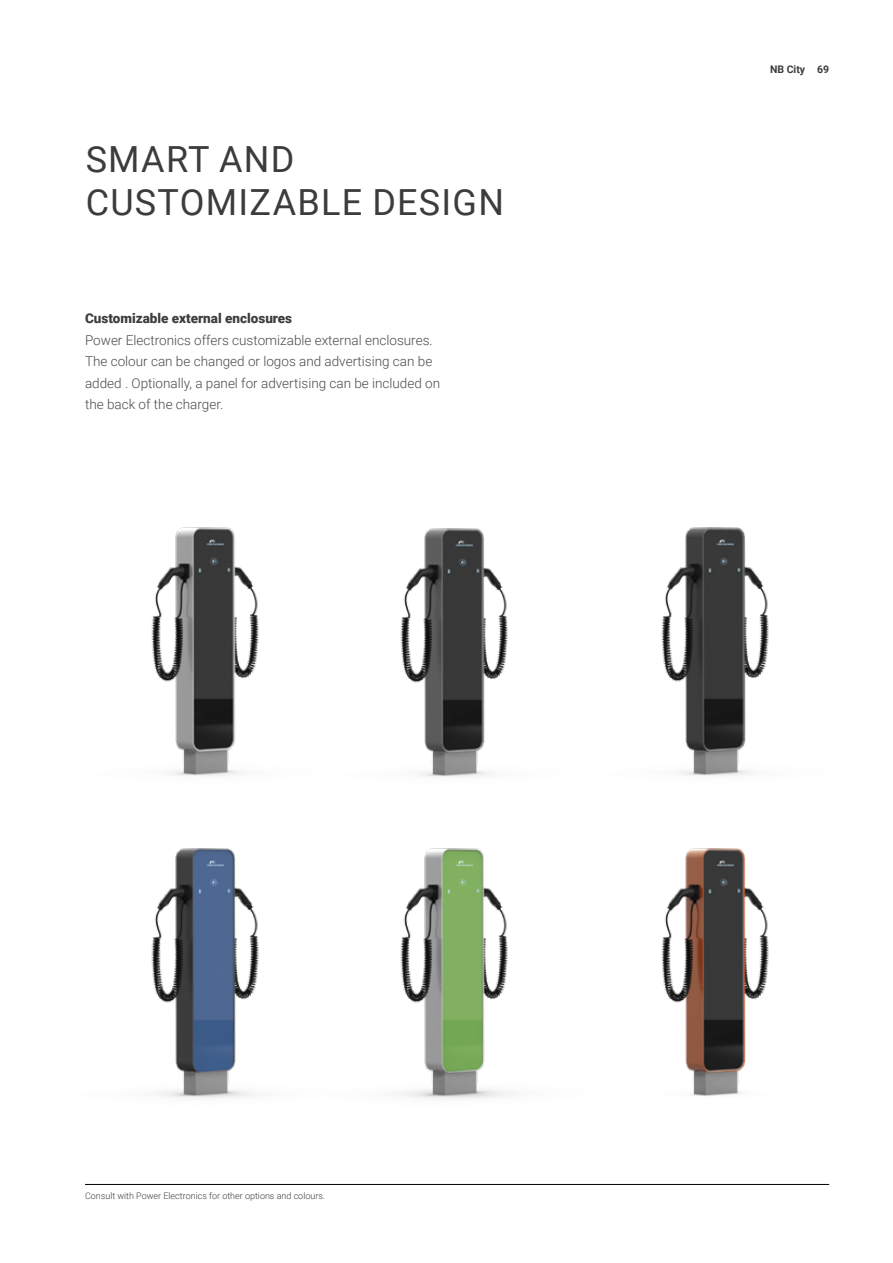
<style>
.page{position:relative;width:893px;height:1263px;background:#fff}
.page>*{position:absolute;margin:0;border:0;box-sizing:border-box;transform-origin:0 0}
.t1{font:36px/43.5px "Roboto";letter-spacing:.035em;color:#3c3c3b}
.t2{font:300 13.5px/21.6px "Roboto";color:#4a4a49}
.t3{font:900 13.5px "Roboto";color:#3c3c3b}
.t4{font:700 10.5px "Roboto";color:#3c3c3b}
.t5{font:300 9px "Roboto";color:#3c3c3b}
</style>
<div class="page">
<hr style="left:85px;top:1184px;width:744px;height:1px;background:#000">
<img style="left:400px;top:528px;width:108px;height:249px">
<img style="left:395px;top:848px;width:120px;height:251px">
<img style="left:151px;top:527px;width:108px;height:249px">
<img style="left:151px;top:848px;width:108px;height:250px">
<img style="left:661px;top:527px;width:108px;height:249px">
<img style="left:661px;top:848px;width:108px;height:248px">
<h1 class="t1" style="left:86px;top:136px;width:420px">SMART AND<br>CUSTOMIZABLE DESIGN</h1>
<p class="t3" style="left:85px;top:309px;width:209px">Customizable external enclosures</p>
<p class="t2" style="left:85px;top:328px;width:357px">Power Electronics offers customizable external enclosures.<br>The colour can be changed or logos and advertising can be added . Optionally, a panel for advertising can be included on the back of the charger.</p>
<p class="t4" style="left:770px;top:62px;width:61px">NB City 69</p>
<p class="t5" style="left:85px;top:1190px;width:242px">Consult with Power Electronics for other options and colours.</p>
</div>
